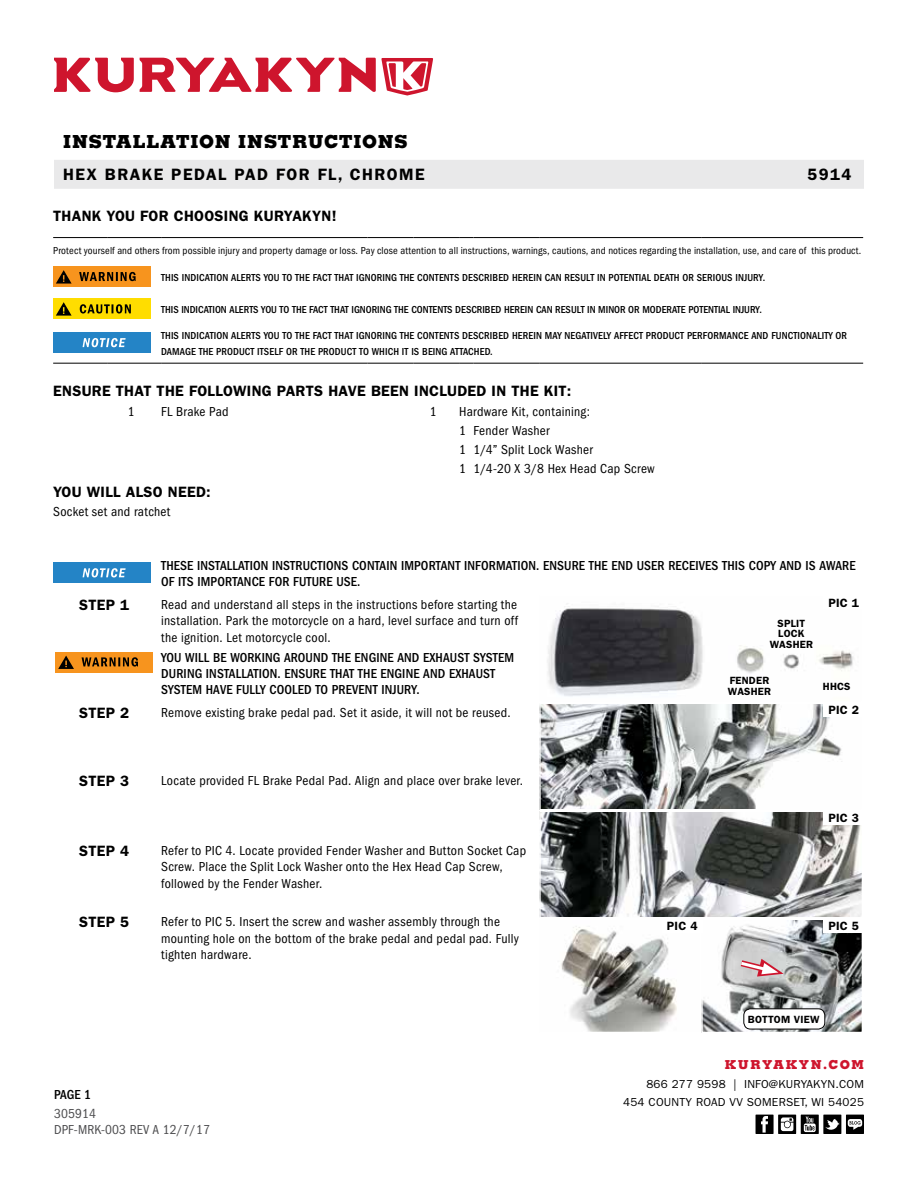
<style>
.page{position:relative;width:918px;height:1188px;background:#fff}
.page>*{position:absolute;margin:0;border:0;box-sizing:border-box;transform-origin:0 0}
.t1{font:800 18px "Memphis";letter-spacing:.04em;color:#000}
.t2{font:600 16.5px "Franklin Gothic";letter-spacing:.09em;color:#000}
.t3{font:600 15px "Franklin Gothic";letter-spacing:.02em;color:#000}
.t4{font:condensed 13.5px/16.5px "Franklin Gothic";letter-spacing:.02em;color:#000}
.t5{font:500 condensed 13.5px/15.8px "Franklin Gothic";letter-spacing:.01em;color:#000}
.t6{font:condensed 13.5px/15.8px "Franklin Gothic";letter-spacing:.01em;color:#4d4d4f}
.t7{font:800 12.3px "Memphis";letter-spacing:.12em;color:#ce152d}
.t8{font:600 12px "Franklin Gothic";letter-spacing:.02em;color:#000}
.t9{font:11.7px/18px "Franklin Gothic";letter-spacing:.02em;color:#000;text-align:right}
.t10{font:500 condensed 10.5px/15.8px "Franklin Gothic";letter-spacing:.01em;color:#000}
.t11{font:condensed 10.5px "Franklin Gothic";letter-spacing:.015em;color:#000}
.t12{font:600 10.5px/10.5px "Franklin Gothic";letter-spacing:.02em;color:#000}
</style>
<div class="page">
<svg style="left:54px;top:58px;width:379px;height:38px"></svg>
<div style="left:54px;top:160px;width:810px;height:29px;background:#e9e9ea"></div>
<div style="left:846px;top:1115px;width:18px;height:19px;background:#000"></div>
<svg style="left:848px;top:1119px;width:14px;height:11px"></svg>
<svg style="left:778px;top:1115px;width:18px;height:19px"></svg>
<svg style="left:781px;top:1117px;width:12px;height:14px"></svg>
<div style="left:756px;top:1115px;width:18px;height:19px;background:#000"></div>
<svg style="left:761px;top:1116px;width:7px;height:17px"></svg>
<svg style="left:801px;top:1115px;width:18px;height:19px"></svg>
<svg style="left:804px;top:1117px;width:12px;height:15px"></svg>
<div style="left:823px;top:1115px;width:18px;height:19px;background:#000"></div>
<svg style="left:825px;top:1119px;width:15px;height:11px"></svg>
<hr style="left:53px;top:237px;width:54px;height:1px;background:#000">
<hr style="left:107px;top:237px;width:54px;height:1px;background:#000">
<hr style="left:161px;top:237px;width:207px;height:1px;background:#000">
<hr style="left:368px;top:237px;width:45px;height:1px;background:#000">
<hr style="left:413px;top:237px;width:46px;height:1px;background:#000">
<svg style="left:459px;top:237px;width:14px;height:1px"></svg>
<hr style="left:473px;top:237px;width:66px;height:1px;background:#000">
<hr style="left:539px;top:237px;width:162px;height:1px;background:#000">
<hr style="left:701px;top:237px;width:162px;height:1px;background:#000">
<hr style="left:53px;top:363px;width:54px;height:1px;background:#000">
<hr style="left:107px;top:363px;width:54px;height:1px;background:#000">
<hr style="left:161px;top:363px;width:207px;height:1px;background:#000">
<hr style="left:368px;top:363px;width:45px;height:1px;background:#000">
<hr style="left:413px;top:363px;width:46px;height:1px;background:#000">
<svg style="left:459px;top:363px;width:14px;height:1px"></svg>
<hr style="left:473px;top:363px;width:66px;height:1px;background:#000">
<hr style="left:539px;top:363px;width:162px;height:1px;background:#000">
<hr style="left:701px;top:363px;width:162px;height:1px;background:#000">
<div style="left:53px;top:267px;width:97px;height:20px;background:#f7941e"></div>
<svg style="left:79px;top:272px;width:57px;height:9px"></svg>
<svg style="left:56px;top:270px;width:16px;height:14px"></svg>
<div style="left:53px;top:299px;width:97px;height:20px;background:#fd0"></div>
<svg style="left:56px;top:302px;width:16px;height:14px"></svg>
<svg style="left:80px;top:304px;width:51px;height:10px"></svg>
<div style="left:53px;top:333px;width:97px;height:20px;background:#2484c6"></div>
<svg style="left:83px;top:338px;width:43px;height:9px"></svg>
<div style="left:53px;top:563px;width:97px;height:20px;background:#2484c6"></div>
<svg style="left:83px;top:568px;width:43px;height:9px"></svg>
<img style="left:542px;top:603px;width:318px;height:313px">
<div style="left:56px;top:652px;width:97px;height:20px;background:#f7941e"></div>
<svg style="left:82px;top:657px;width:56px;height:10px"></svg>
<svg style="left:58px;top:656px;width:16px;height:13px"></svg>
<div style="left:539px;top:703px;width:324px;height:108px;border:2px solid #fff"></div>
<div style="left:539px;top:811px;width:324px;height:108px;border:2px solid #fff"></div>
<img style="left:561px;top:926px;width:116px;height:104px">
<img style="left:704px;top:922px;width:156px;height:108px">
<div style="left:701px;top:919px;width:162px;height:114px;border:2px solid #fff"></div>
<div style="left:824px;top:596px;width:40px;height:13px;background:#fff"></div>
<div style="left:824px;top:703px;width:40px;height:14px;background:#fff"></div>
<div style="left:824px;top:811px;width:40px;height:13px;background:#fff"></div>
<div style="left:744px;top:1009px;width:81px;height:20px;background:#fff;border-radius:7px"></div>
<div style="left:744px;top:1009px;width:81px;height:20px;border:1px solid #000;border-radius:7px"></div>
<svg style="left:734px;top:956px;width:50px;height:21px"></svg>
<div style="left:824px;top:919px;width:40px;height:13px;background:#fff"></div>
<div style="left:662px;top:919px;width:41px;height:13px;background:#fff"></div>
<h1 class="t1" style="left:63px;top:130px;width:346px">INSTALLATION INSTRUCTIONS</h1>
<p class="t2" style="left:63px;top:165px;width:363px">HEX BRAKE PEDAL PAD FOR FL, CHROME</p>
<p class="t2" style="left:807px;top:165px;width:46px">5914</p>
<p class="t3" style="left:53px;top:207px;width:285px">THANK YOU FOR CHOOSING KURYAKYN!</p>
<p class="t11" style="left:53px;top:245px;width:810px">Protect yourself and others from possible injury and property damage or loss. Pay close attention to all instructions, warnings, cautions, and notices regarding the installation, use, and care of this product.</p>
<p class="t10" style="left:161px;top:270px;width:606px">THIS INDICATION ALERTS YOU TO THE FACT THAT IGNORING THE CONTENTS DESCRIBED HEREIN CAN RESULT IN POTENTIAL DEATH OR SERIOUS INJURY.</p>
<p class="t10" style="left:161px;top:302px;width:602px">THIS INDICATION ALERTS YOU TO THE FACT THAT IGNORING THE CONTENTS DESCRIBED HEREIN CAN RESULT IN MINOR OR MODERATE POTENTIAL INJURY.</p>
<p class="t10" style="left:161px;top:328px;width:687px">THIS INDICATION ALERTS YOU TO THE FACT THAT IGNORING THE CONTENTS DESCRIBED HEREIN MAY NEGATIVELY AFFECT PRODUCT PERFORMANCE AND FUNCTIONALITY OR<br>DAMAGE THE PRODUCT ITSELF OR THE PRODUCT TO WHICH IT IS BEING ATTACHED.</p>
<p class="t3" style="left:53px;top:382px;width:520px">ENSURE THAT THE FOLLOWING PARTS HAVE BEEN INCLUDED IN THE KIT:</p>
<p class="t4" style="left:128px;top:404px;width:8px">1</p>
<p class="t4" style="left:161px;top:404px;width:69px">FL Brake Pad</p>
<p class="t4" style="left:430px;top:404px;width:8px">1</p>
<p class="t4" style="left:459px;top:403px;width:197px;line-height:18.8px">Hardware Kit, containing:<br>1 Fender Washer<br>1 1/4” Split Lock Washer<br>1 1/4-20 X 3/8 Hex Head Cap Screw</p>
<p class="t3" style="left:53px;top:483px;width:159px">YOU WILL ALSO NEED:</p>
<p class="t4" style="left:53px;top:503px;width:119px">Socket set and ratchet</p>
<p class="t5" style="left:161px;top:558px;width:696px">THESE INSTALLATION INSTRUCTIONS CONTAIN IMPORTANT INFORMATION. ENSURE THE END USER RECEIVES THIS COPY AND IS AWARE<br>OF ITS IMPORTANCE FOR FUTURE USE.</p>
<p class="t3" style="left:79px;top:596px;width:52px">STEP 1</p>
<p class="t4" style="left:161px;top:596px;width:358px;text-align:justify">Read and understand all steps in the instructions before starting the installation. Park the motorcycle on a hard, level surface and turn off the ignition. Let motorcycle cool.</p>
<p class="t5" style="left:161px;top:650px;width:354px">YOU WILL BE WORKING AROUND THE ENGINE AND EXHAUST SYSTEM<br>DURING INSTALLATION. ENSURE THAT THE ENGINE AND EXHAUST<br>SYSTEM HAVE FULLY COOLED TO PREVENT INJURY.</p>
<p class="t3" style="left:79px;top:704px;width:52px">STEP 2</p>
<p class="t4" style="left:161px;top:704px;width:351px">Remove existing brake pedal pad. Set it aside, it will not be reused.</p>
<p class="t3" style="left:79px;top:772px;width:52px">STEP 3</p>
<p class="t4" style="left:161px;top:773px;width:363px">Locate provided FL Brake Pedal Pad. Align and place over brake lever.</p>
<p class="t3" style="left:79px;top:842px;width:52px">STEP 4</p>
<p class="t4" style="left:161px;top:842px;width:366px">Refer to PIC 4. Locate provided Fender Washer and Button Socket Cap<br>Screw. Place the Split Lock Washer onto the Hex Head Cap Screw, followed by the Fender Washer.</p>
<p class="t3" style="left:79px;top:913px;width:52px">STEP 5</p>
<p class="t4" style="left:161px;top:914px;width:359px">Refer to PIC 5. Insert the screw and washer assembly through the mounting hole on the bottom of the brake pedal and pedal pad. Fully tighten hardware.</p>
<p class="t5" style="left:54px;top:1087px;width:39px">PAGE 1</p>
<p class="t6" style="left:54px;top:1106px;width:157px">305914<br>DPF-MRK-003 REV A 12/7/17</p>
<p class="t12" style="left:770px;top:618px;width:45px;text-align:center">SPLIT<br>LOCK<br>WASHER</p>
<p class="t8" style="left:828px;top:596px;width:32px">PIC 1</p>
<p class="t12" style="left:728px;top:676px;width:45px">FENDER<br>WASHER</p>
<p class="t12" style="left:823px;top:681px;width:29px">HHCS</p>
<p class="t8" style="left:828px;top:703px;width:32px">PIC 2</p>
<p class="t8" style="left:828px;top:811px;width:32px">PIC 3</p>
<p class="t8" style="left:667px;top:919px;width:32px">PIC 4</p>
<p class="t8" style="left:828px;top:919px;width:32px">PIC 5</p>
<p class="t12" style="left:748px;top:1014px;width:73px">BOTTOM VIEW</p>
<p class="t7" style="left:725px;top:1057px;width:141px">KURYAKYN.COM</p>
<p class="t9" style="left:623px;top:1076px;width:242px">866 277 9598 | INFO@KURYAKYN.COM<br>454 COUNTY ROAD VV SOMERSET, WI 54025</p>
</div>
